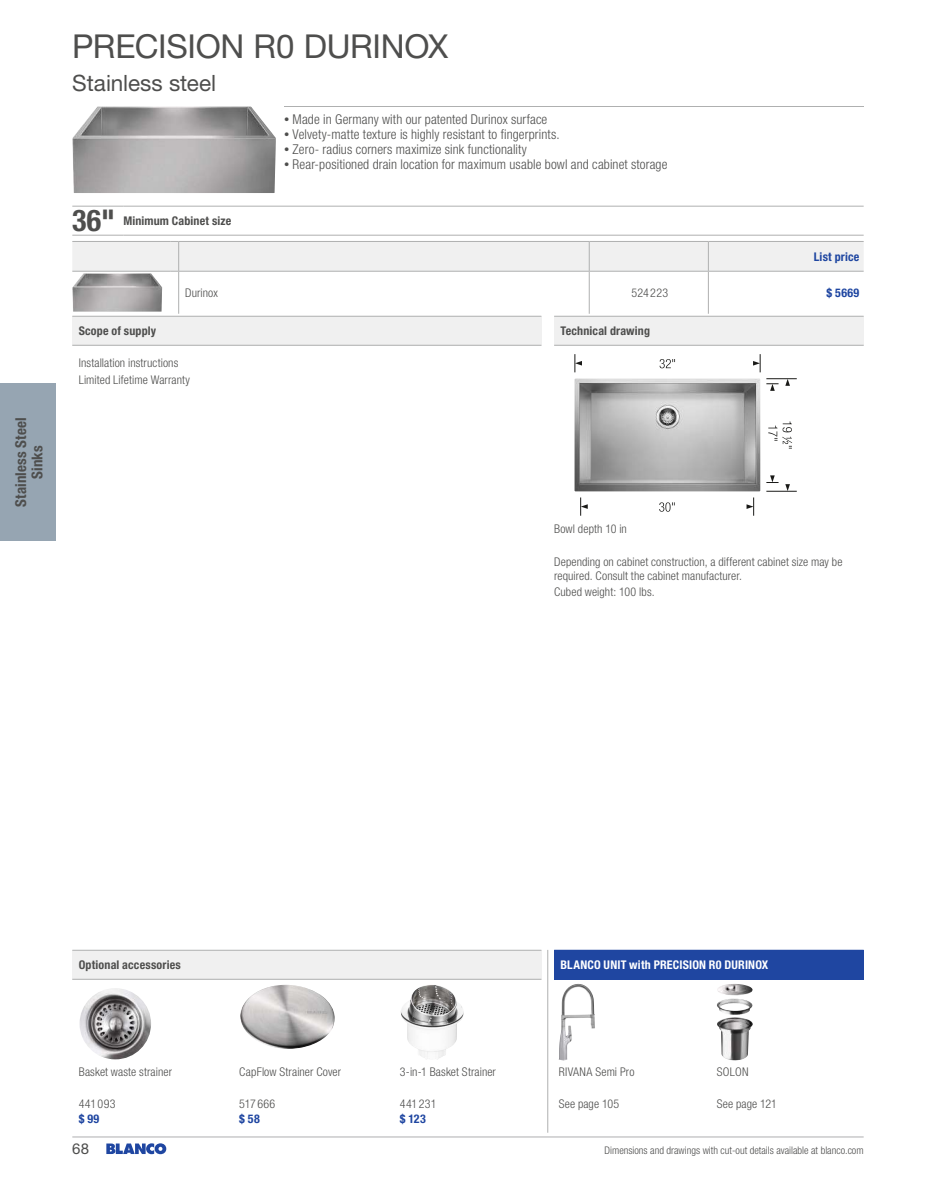
<style>
.page{position:relative;width:936px;height:1188px;background:#fff}
.page>*{position:absolute;margin:0;border:0;box-sizing:border-box;transform-origin:0 0}
.t1{font:33px "Helvetica Neue LTW1 G";letter-spacing:-.01em;color:#4e4e4d}
.t2{font:700 condensed 30px "Helvetica Neue LTW1 G";color:#4e4e4d}
.t3{font:22.5px "Helvetica Neue LTW1 G";color:#4e4e4d}
.t4{font:700 condensed 15px/16.5px "Helvetica Neue LTW1 G";letter-spacing:.005em;color:#4e4e4d;text-align:center}
.t5{font:15px "Helvetica Neue LTW1 G";color:#4e4e4d}
.t6{font:300 condensed 13.5px "Helvetica Neue LTW1 G";letter-spacing:.01em;color:#4e4e4d}
.t7{font:300 condensed 12px/16.6px "Helvetica Neue LTW1 G";letter-spacing:.01em;color:#4e4e4d}
.t8{font:700 condensed 12px "Helvetica Neue LTW1 G";letter-spacing:.015em;color:#4e4e4d}
.t9{font:700 condensed 12px "Helvetica Neue LTW1 G";letter-spacing:.015em;color:#fff}
.t10{font:700 condensed 12px "Helvetica Neue LTW1 G";letter-spacing:.02em;color:#1f46a1}
.t11{font:300 condensed 10.5px "Helvetica Neue LTW1 G";color:#4e4e4d}
.s1{font-size:10.5px}
</style>
<div class="page">
<img style="left:72px;top:106px;width:204px;height:87px">
<hr style="left:284px;top:106px;width:579px;height:1px;background:#afb0b0">
<hr style="left:72px;top:206px;width:51px;height:1px;background:#afb0b0">
<hr style="left:72px;top:235px;width:51px;height:1px;background:#afb0b0">
<hr style="left:123px;top:206px;width:740px;height:1px;background:#afb0b0">
<hr style="left:123px;top:235px;width:740px;height:1px;background:#afb0b0">
<div style="left:72px;top:316px;width:469px;height:29px;background:#f0f0f0"></div>
<hr style="left:72px;top:316px;width:469px;height:1px;background:#afb0b0">
<hr style="left:72px;top:345px;width:469px;height:1px;background:#afb0b0">
<div style="left:554px;top:316px;width:309px;height:29px;background:#f0f0f0"></div>
<hr style="left:554px;top:316px;width:309px;height:1px;background:#afb0b0">
<hr style="left:554px;top:345px;width:309px;height:1px;background:#afb0b0">
<svg style="left:659px;top:359px;width:16px;height:9px"></svg>
<svg style="left:768px;top:421px;width:24px;height:28px"></svg>
<svg style="left:659px;top:502px;width:15px;height:10px"></svg>
<img style="left:574px;top:379px;width:186px;height:112px">
<svg style="left:580px;top:497px;width:7px;height:19px"></svg>
<svg style="left:746px;top:497px;width:8px;height:19px"></svg>
<svg style="left:766px;top:384px;width:12px;height:7px"></svg>
<hr style="left:766px;top:378px;width:30px;height:1px;background:#1a1a18">
<svg style="left:766px;top:475px;width:12px;height:8px"></svg>
<svg style="left:785px;top:379px;width:4px;height:7px"></svg>
<svg style="left:785px;top:484px;width:4px;height:7px"></svg>
<hr style="left:766px;top:491px;width:30px;height:1px;background:#1a1a18">
<svg style="left:574px;top:354px;width:8px;height:18px"></svg>
<svg style="left:753px;top:354px;width:7px;height:18px"></svg>
<svg style="left:72px;top:241px;width:791px;height:31px"></svg>
<hr style="left:179px;top:271px;width:410px;height:1px;background:#afb0b0">
<hr style="left:178px;top:272px;width:1px;height:42px;background:#afb0b0">
<hr style="left:589px;top:271px;width:119px;height:1px;background:#afb0b0">
<hr style="left:589px;top:272px;width:1px;height:42px;background:#afb0b0">
<hr style="left:708px;top:271px;width:155px;height:1px;background:#afb0b0">
<hr style="left:708px;top:272px;width:1px;height:42px;background:#afb0b0">
<img style="left:72px;top:273px;width:90px;height:39px">
<div style="left:72px;top:950px;width:469px;height:29px;background:#f0f0f0"></div>
<hr style="left:72px;top:950px;width:469px;height:1px;background:#afb0b0">
<hr style="left:72px;top:979px;width:469px;height:1px;background:#afb0b0">
<hr style="left:547px;top:950px;width:1px;height:183px;background:#afb0b0">
<div style="left:554px;top:950px;width:309px;height:29px;background:#1f46a1"></div>
<hr style="left:554px;top:979px;width:309px;height:1px;background:#1f46a1">
<img style="left:240px;top:985px;width:94px;height:64px">
<img style="left:401px;top:985px;width:62px;height:74px">
<img style="left:561px;top:984px;width:17px;height:21px">
<img style="left:717px;top:984px;width:36px;height:77px">
<img style="left:79px;top:988px;width:72px;height:71px;border-radius:36px">
<svg style="left:106px;top:1143px;width:60px;height:11px"></svg>
<hr style="left:72px;top:1137px;width:791px;height:1px;background:#afafb0">
<div style="left:0;top:383px;width:55px;height:158px;background:#96a5b2"></div>
<p class="t4" style="left:13px;top:507px;width:91px;rotate:-90deg">Stainless Steel<br>Sinks</p>
<h1 class="t1" style="left:72px;top:25px;width:377px">PRECISION R0 DURINOX</h1>
<h3 class="t3" style="left:72px;top:69px;width:145px">Stainless steel</h3>
<p class="t6" style="left:284px;top:112px;width:265px"><span class="s1">•</span> Made in Germany with our patented Durinox surface</p>
<p class="t6" style="left:284px;top:127px;width:277px"><span class="s1">•</span> Velvety-matte texture is highly resistant to fingerprints.</p>
<p class="t6" style="left:284px;top:142px;width:244px"><span class="s1">•</span> Zero- radius corners maximize sink functionality</p>
<p class="t6" style="left:284px;top:157px;width:385px"><span class="s1">•</span> Rear-positioned drain location for maximum usable bowl and cabinet storage</p>
<h2 class="t2" style="left:72px;top:203px;width:44px">36"</h2>
<p class="t8" style="left:123px;top:214px;width:109px">Minimum Cabinet size</p>
<p class="t10" style="left:813px;top:249px;width:47px">List price</p>
<p class="t7" style="left:185px;top:284px;width:34px">Durinox</p>
<p class="t7" style="left:631px;top:284px;width:38px">524223</p>
<p class="t10" style="left:826px;top:285px;width:34px">$ 5669</p>
<p class="t8" style="left:79px;top:324px;width:79px">Scope of supply</p>
<p class="t8" style="left:560px;top:324px;width:91px">Technical drawing</p>
<p class="t7" style="left:79px;top:355px;width:113px">Installation instructions<br>Limited Lifetime Warranty</p>
<p class="t7" style="left:554px;top:520px;width:74px">Bowl depth 10 in</p>
<p class="t7" style="left:554px;top:555px;width:290px;line-height:13.5px">Depending on cabinet construction, a different cabinet size may be required. Consult the cabinet manufacturer.</p>
<p class="t7" style="left:554px;top:584px;width:102px">Cubed weight: 100 lbs.</p>
<p class="t8" style="left:79px;top:958px;width:104px">Optional accessories</p>
<p class="t9" style="left:560px;top:958px;width:209px">BLANCO UNIT with PRECISION R0 DURINOX</p>
<p class="t7" style="left:239px;top:1064px;width:103px">CapFlow Strainer Cover</p>
<p class="t7" style="left:239px;top:1096px;width:38px">517666</p>
<p class="t10" style="left:239px;top:1112px;width:22px">$ 58</p>
<p class="t7" style="left:400px;top:1064px;width:97px">3-in-1 Basket Strainer</p>
<p class="t7" style="left:400px;top:1096px;width:38px">441231</p>
<p class="t10" style="left:400px;top:1112px;width:27px">$ 123</p>
<p class="t7" style="left:558px;top:1064px;width:77px">RIVANA Semi Pro</p>
<p class="t7" style="left:558px;top:1096px;width:62px">See page 105</p>
<p class="t7" style="left:716px;top:1064px;width:33px">SOLON</p>
<p class="t7" style="left:716px;top:1096px;width:62px">See page 121</p>
<p class="t7" style="left:79px;top:1064px;width:95px">Basket waste strainer</p>
<p class="t7" style="left:79px;top:1096px;width:38px">441093</p>
<p class="t10" style="left:79px;top:1112px;width:22px">$ 99</p>
<p class="t5" style="left:72px;top:1139px;width:18px">68</p>
<p class="t11" style="left:604px;top:1144px;width:260px">Dimensions and drawings with cut-out details available at blanco.com</p>
</div>
